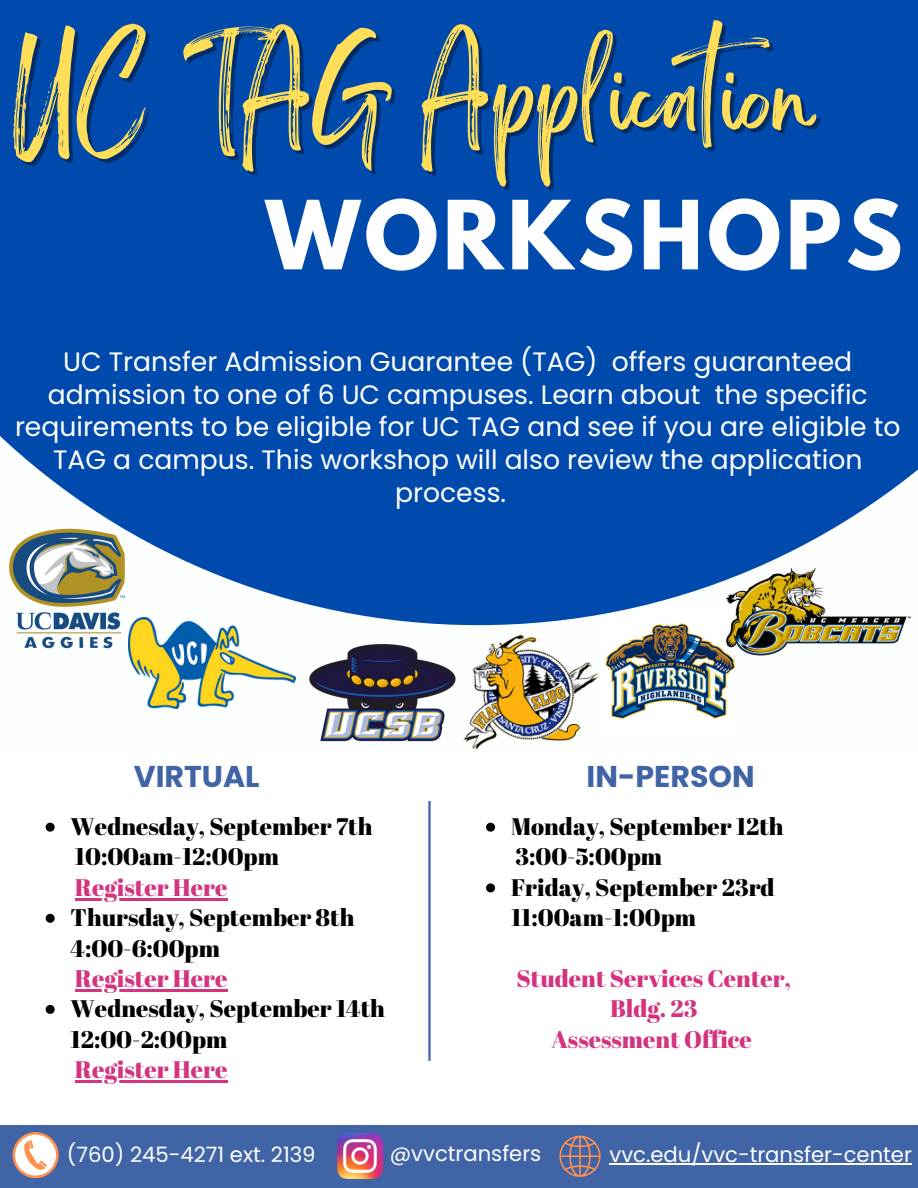
<style>
.page{position:relative;width:918px;height:1188px;background:#fff}
.page>*{position:absolute;margin:0;border:0;box-sizing:border-box;transform-origin:0 0}
.t1{font:700 84.3px "League Spartan";letter-spacing:.05em;color:#fff}
.t2{font:84px "Brightwall";color:#ffde59}
.t3{font:700 30px "Poppins";color:#4164a6}
.t4{font:26.55px/32.7px "Poppins";color:#fff;text-align:center}
.t5{font:24px/30.3px "Abril Fatface";color:#000}
.t6{font:24px/30.3px "Abril Fatface";color:#d3337f;text-align:center}
.t7{font:21.15px "Poppins";color:#fff}
</style>
<div class="page">
<img style="left:620px;top:625px;width:107px;height:95px">
<div style="left:0;top:0;width:918px;height:625px;background:#004aad"></div>
<hr style="left:428px;top:801px;width:3px;height:260px;background:#4164a6">
<div style="left:0;top:1125px;width:918px;height:63px;background:#4164a6"></div>
<svg style="left:13px;top:1132px;width:46px;height:46px"></svg>
<div style="left:15px;top:1135px;width:41px;height:41px;background:#fff;border-radius:50%"></div>
<svg style="left:24px;top:1140px;width:23px;height:30px"></svg>
<img style="left:338px;top:1133px;width:45px;height:45px">
<img style="left:6px;top:527px;width:122px;height:122px">
<img style="left:128px;top:617px;width:168px;height:91px">
<img style="left:309px;top:644px;width:132px;height:98px">
<img style="left:441px;top:625px;width:179px;height:125px">
<img style="left:726px;top:542px;width:185px;height:139px">
<svg style="left:559px;top:1135px;width:42px;height:42px"></svg>
<svg style="left:46px;top:823px;width:9px;height:9px"></svg>
<hr style="left:75px;top:898px;width:152px;height:2px;background:#d3337f">
<svg style="left:46px;top:914px;width:9px;height:9px"></svg>
<hr style="left:75px;top:989px;width:152px;height:2px;background:#d3337f">
<svg style="left:46px;top:1005px;width:9px;height:9px"></svg>
<hr style="left:75px;top:1080px;width:152px;height:3px;background:#d3337f">
<svg style="left:486px;top:823px;width:9px;height:9px"></svg>
<svg style="left:486px;top:883px;width:9px;height:9px"></svg>
<hr style="left:610px;top:1163px;width:302px;height:2px;background:#fff">
<h2 class="t2" style="left:13px;top:68px;width:804px">UC TAG Application</h2>
<h1 class="t1" style="left:266px;top:193px;width:639px">WORKSHOPS</h1>
<p class="t4" style="left:15px;top:346px;width:887px">UC Transfer Admission Guarantee (TAG) offers guaranteed admission to one of 6 UC campuses. Learn about the specific requirements to be eligible for UC TAG and see if you are eligible to TAG a campus. This workshop will also review the application process.</p>
<p class="t3" style="left:134px;top:756px;width:127px">VIRTUAL</p>
<p class="t5" style="left:71px;top:811px;width:303px">Wednesday, September 7th<br>10:00am-12:00pm</p>
<p class="t6" style="left:75px;top:871px;width:154px">Register Here</p>
<p class="t5" style="left:71px;top:902px;width:285px">Thursday, September 8th<br>4:00-6:00pm</p>
<p class="t6" style="left:75px;top:963px;width:154px">Register Here</p>
<p class="t5" style="left:71px;top:993px;width:316px">Wednesday, September 14th<br>12:00-2:00pm</p>
<p class="t6" style="left:75px;top:1054px;width:154px">Register Here</p>
<p class="t3" style="left:587px;top:756px;width:170px">IN-PERSON</p>
<p class="t5" style="left:511px;top:811px;width:274px">Monday, September 12th<br>3:00-5:00pm<br>Friday, September 23rd<br>11:00am-1:00pm</p>
<p class="t6" style="left:517px;top:963px;width:276px">Student Services Center,<br>Bldg. 23<br>Assessment Office</p>
<p class="t7" style="left:67px;top:1140px;width:250px">(760) 245-4271 ext. 2139</p>
<p class="t7" style="left:390px;top:1139px;width:153px">@vvctransfers</p>
<p class="t7" style="left:610px;top:1140px;width:304px">vvc.edu/vvc-transfer-center</p>
</div>
